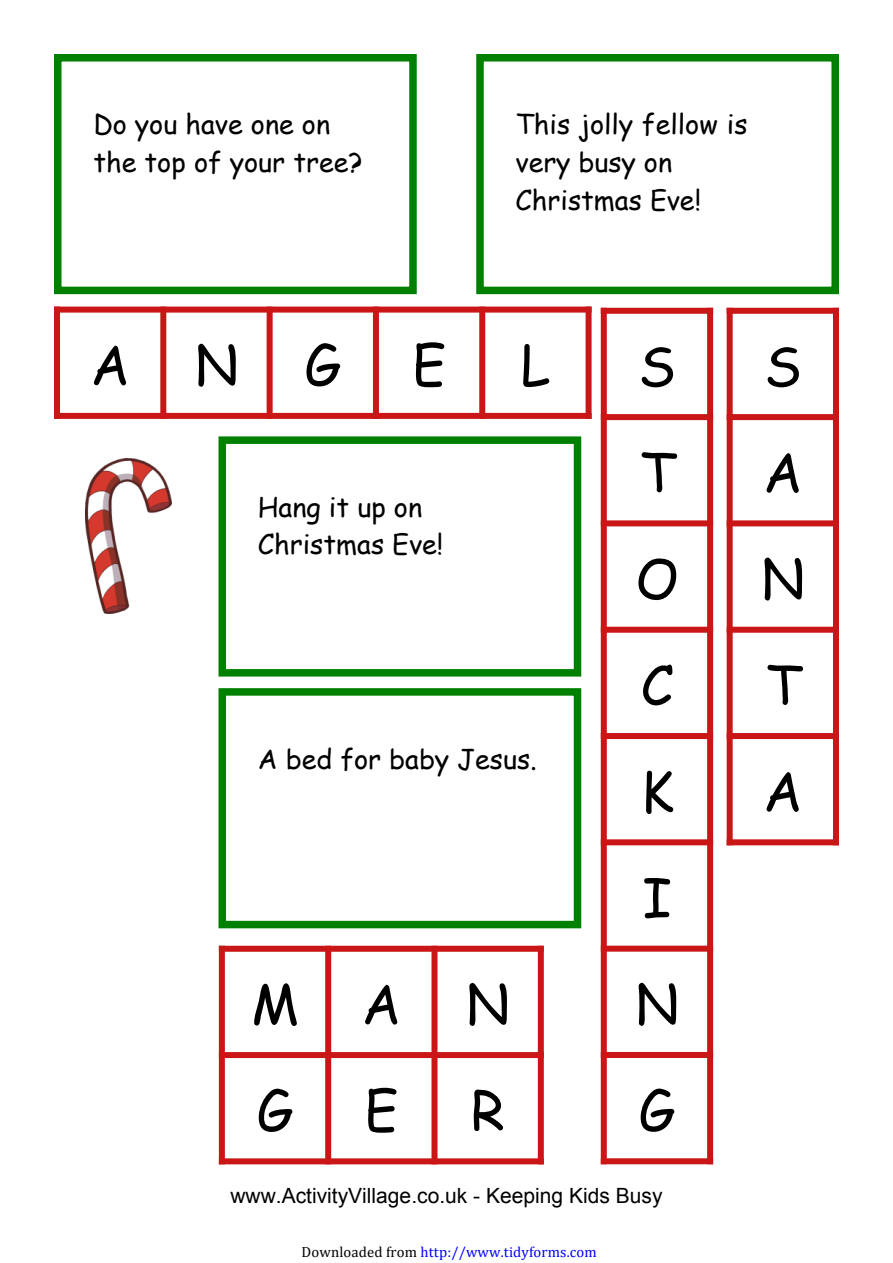
<style>
.page{position:relative;width:893px;height:1263px;background:#fff}
.page>*{position:absolute;margin:0;border:0;box-sizing:border-box;transform-origin:0 0}
.t1{font:54px/106.4px "Comic Sans MS";letter-spacing:1.205em;color:#000}
.t2{font:27px/37.7px "Comic Sans MS";color:#000}
.t3{font:21px "Arial";color:#000}
.t4{font:14.7px "Cambria";letter-spacing:.01em;color:#00f}
.s1{color:#000}
</style>
<div class="page">
<div style="left:54px;top:307px;width:538px;height:6px;background:#ca1616"></div>
<div style="left:54px;top:413px;width:538px;height:6px;background:#ca1616"></div>
<div style="left:54px;top:307px;width:6px;height:112px;background:#ca1616"></div>
<div style="left:160px;top:307px;width:6px;height:112px;background:#ca1616"></div>
<div style="left:267px;top:307px;width:6px;height:112px;background:#ca1616"></div>
<div style="left:373px;top:307px;width:6px;height:112px;background:#ca1616"></div>
<div style="left:479px;top:307px;width:6px;height:112px;background:#ca1616"></div>
<div style="left:586px;top:307px;width:6px;height:112px;background:#ca1616"></div>
<div style="left:54px;top:54px;width:363px;height:240px;background:#fff;border:8px solid #008000"></div>
<div style="left:476px;top:54px;width:363px;height:240px;background:#fff;border:8px solid #008000"></div>
<div style="left:727px;top:308px;width:112px;height:6px;background:#ca1616"></div>
<div style="left:727px;top:414px;width:112px;height:6px;background:#ca1616"></div>
<div style="left:727px;top:520px;width:112px;height:6px;background:#ca1616"></div>
<div style="left:727px;top:627px;width:112px;height:6px;background:#ca1616"></div>
<div style="left:727px;top:733px;width:112px;height:6px;background:#ca1616"></div>
<div style="left:727px;top:839px;width:112px;height:6px;background:#ca1616"></div>
<div style="left:727px;top:308px;width:6px;height:537px;background:#ca1616"></div>
<div style="left:833px;top:308px;width:6px;height:537px;background:#ca1616"></div>
<div style="left:601px;top:308px;width:112px;height:6px;background:#ca1616"></div>
<div style="left:601px;top:414px;width:112px;height:6px;background:#ca1616"></div>
<div style="left:601px;top:520px;width:112px;height:6px;background:#ca1616"></div>
<div style="left:601px;top:627px;width:112px;height:6px;background:#ca1616"></div>
<div style="left:601px;top:733px;width:112px;height:6px;background:#ca1616"></div>
<div style="left:601px;top:839px;width:112px;height:6px;background:#ca1616"></div>
<div style="left:601px;top:946px;width:112px;height:6px;background:#ca1616"></div>
<div style="left:601px;top:1052px;width:112px;height:6px;background:#ca1616"></div>
<div style="left:601px;top:1158px;width:112px;height:6px;background:#ca1616"></div>
<div style="left:601px;top:308px;width:6px;height:856px;background:#ca1616"></div>
<div style="left:707px;top:308px;width:6px;height:856px;background:#ca1616"></div>
<div style="left:219px;top:436px;width:362px;height:240px;background:#fff;border:8px solid #008000"></div>
<div style="left:219px;top:946px;width:325px;height:6px;background:#ca1616"></div>
<div style="left:219px;top:1052px;width:325px;height:6px;background:#ca1616"></div>
<div style="left:219px;top:1158px;width:325px;height:6px;background:#ca1616"></div>
<div style="left:219px;top:946px;width:6px;height:218px;background:#ca1616"></div>
<div style="left:325px;top:946px;width:6px;height:218px;background:#ca1616"></div>
<div style="left:431px;top:946px;width:6px;height:218px;background:#ca1616"></div>
<div style="left:538px;top:946px;width:6px;height:218px;background:#ca1616"></div>
<div style="left:219px;top:688px;width:362px;height:240px;background:#fff;border:8px solid #008000"></div>
<img style="left:85px;top:458px;width:87px;height:155px">
<p class="t2" style="left:93px;top:109px;width:271px">Do you have one on the top of your tree?</p>
<p class="t2" style="left:516px;top:109px;width:233px">This jolly fellow is very busy on<br>Christmas Eve!</p>
<h1 class="t1" style="left:90px;top:318px;width:252px">ANG</h1>
<h1 class="t1" style="left:412px;top:318px;width:35px">E</h1>
<h1 class="t1" style="left:520px;top:318px;width:31px">L</h1>
<p class="t2" style="left:258px;top:491px;width:187px">Hang it up on<br>Christmas Eve!</p>
<p class="t2" style="left:258px;top:743px;width:281px">A bed for baby Jesus.</p>
<h1 class="t1" style="left:251px;top:957px;width:259px">MAN<br>G</h1>
<h1 class="t1" style="left:364px;top:1063px;width:35px">E</h1>
<h1 class="t1" style="left:471px;top:1063px;width:35px">R</h1>
<h1 class="t1" style="left:635px;top:319px;width:45px">S<br>T<br>O<br>C<br>K<br>I<br>N<br>G</h1>
<p class="t3" style="left:230px;top:1188px;width:434px">www.ActivityVillage.co.uk - Keeping Kids Busy</p>
<p class="t4" style="left:302px;top:1243px;width:296px"><span class="s1">Downloaded from</span> http://www.tidyforms.com</p>
<h1 class="t1" style="left:761px;top:319px;width:45px;text-align:justify">S A N T A</h1>
</div>
